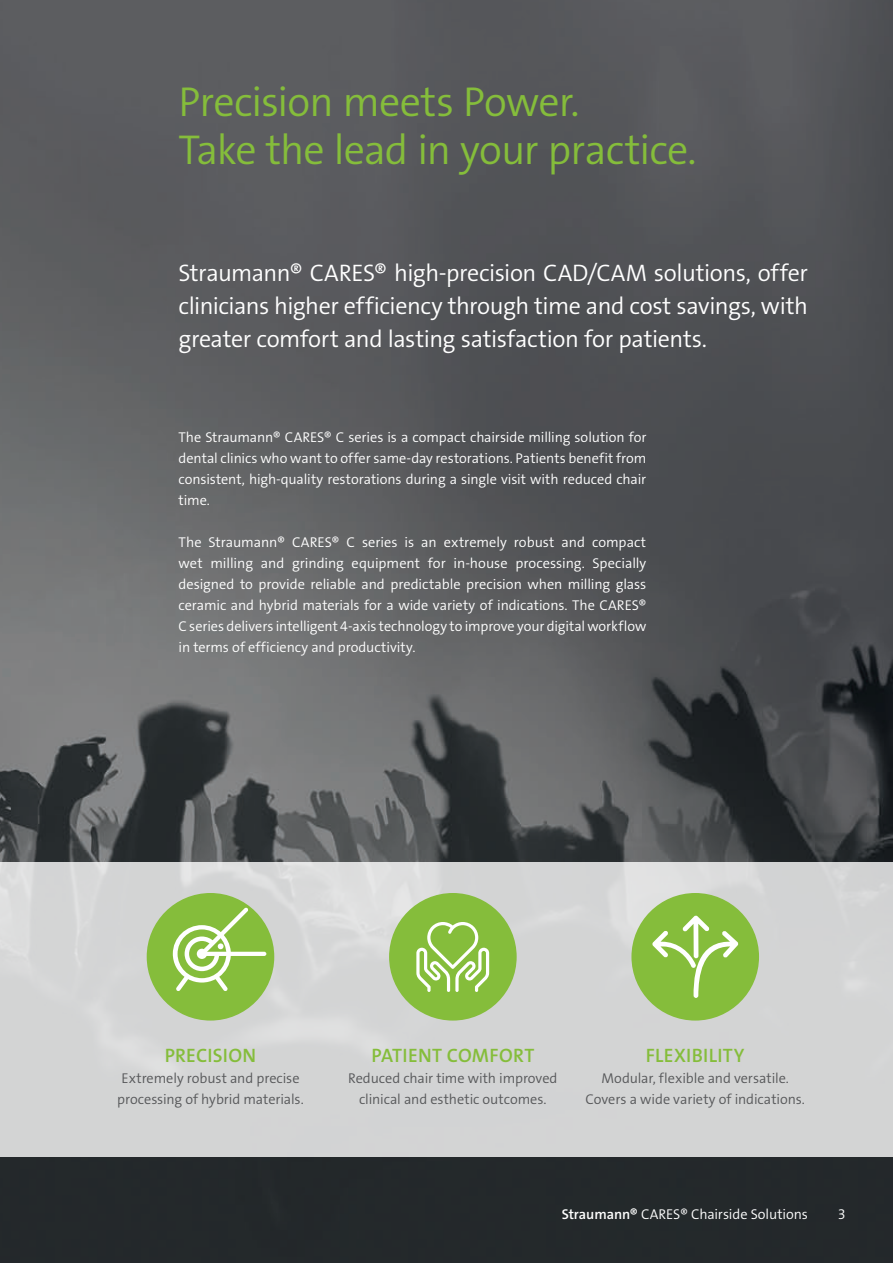
<style>
.page{position:relative;width:893px;height:1263px;background:#fff}
.page>*{position:absolute;margin:0;border:0;box-sizing:border-box;transform-origin:0 0}
.t1{font:42px "The Sans LP4 Se Lig";letter-spacing:-.02em;color:#85bd3b}
.Lead{font:24px/33px "The Sans LP4 Se Lig";letter-spacing:-.015em;color:#fff;text-align:justify}
.Benefit_Title{font:19.5px "The Sans LP6 Se Bld";letter-spacing:.015em;color:#85bd3b}
.Copy{font:14.25px/21px "The Sans LP4 Se Lig";letter-spacing:-.005em;color:#fff;text-align:justify}
.Benefit_Description{font:14.25px/21px "The Sans LP4 Se Lig";letter-spacing:-.005em;color:#57585a}
.s1{font-family:"The Sans LP6 Se Bld"}
</style>
<div class="page">
<img style="left:0;top:0;width:893px;height:1263px">
<div style="left:0;top:862px;width:893px;height:294px;background:#d3d4d4"></div>
<div style="left:147px;top:893px;width:127px;height:127px;background:#85bd3b;border-radius:50%"></div>
<hr style="left:200px;top:952px;width:66px;height:4px;background:#fff;border-radius:2px">
<svg style="left:173px;top:907px;width:75px;height:84px"></svg>
<div style="left:389px;top:893px;width:128px;height:127px;background:#85bd3b;border-radius:50%"></div>
<svg style="left:416px;top:922px;width:73px;height:70px"></svg>
<div style="left:631px;top:893px;width:128px;height:127px;background:#85bd3b;border-radius:50%"></div>
<svg style="left:652px;top:915px;width:86px;height:83px"></svg>
<p class="t1" style="left:179px;top:75px;width:403px">Precision meets Power.</p>
<p class="t1" style="left:179px;top:123px;width:519px">Take the lead in your practice.</p>
<p class="Lead" style="left:179px;top:257px;width:631px">Straumann® CARES® high-precision CAD/CAM solutions, offer clinicians higher efficiency through time and cost savings, with greater comfort and lasting satisfaction for patients.</p>
<p class="Copy" style="left:179px;top:427px;width:469px">The Straumann® CARES® C series is a compact chairside milling solution for dental clinics who want to offer same-day restorations. Patients benefit from consistent, high-quality restorations during a single visit with reduced chair time.</p>
<p class="Copy" style="left:179px;top:532px;width:469px">The Straumann® CARES® C series is an extremely robust and compact wet milling and grinding equipment for in-house processing. Specially designed to provide reliable and predictable precision when milling glass ceramic and hybrid materials for a wide variety of indications. The CARES® C series delivers intelligent 4-axis technology to improve your digital workflow in terms of efficiency and productivity.</p>
<p class="Benefit_Title" style="left:165px;top:1042px;width:93px">PRECISION</p>
<p class="Benefit_Description" style="left:117px;top:1067px;width:188px">Extremely robust and precise processing of hybrid materials.</p>
<p class="Benefit_Title" style="left:371px;top:1042px;width:164px">PATIENT COMFORT</p>
<p class="Benefit_Description" style="left:348px;top:1067px;width:211px;text-align:center">Reduced chair time with improved clinical and esthetic outcomes.</p>
<p class="Benefit_Title" style="left:646px;top:1042px;width:100px">FLEXIBILITY</p>
<p class="Benefit_Description" style="left:601px;top:1067px;width:189px">Modular, flexible and versatile.</p>
<p class="Benefit_Description" style="left:586px;top:1088px;width:221px">Covers a wide variety of indications.</p>
<p class="Copy" style="left:562px;top:1204px;width:248px"><span class="s1">Straumann®</span> CARES® Chairside Solutions</p>
<p class="Copy" style="left:838px;top:1204px;width:9px">3</p>
</div>
